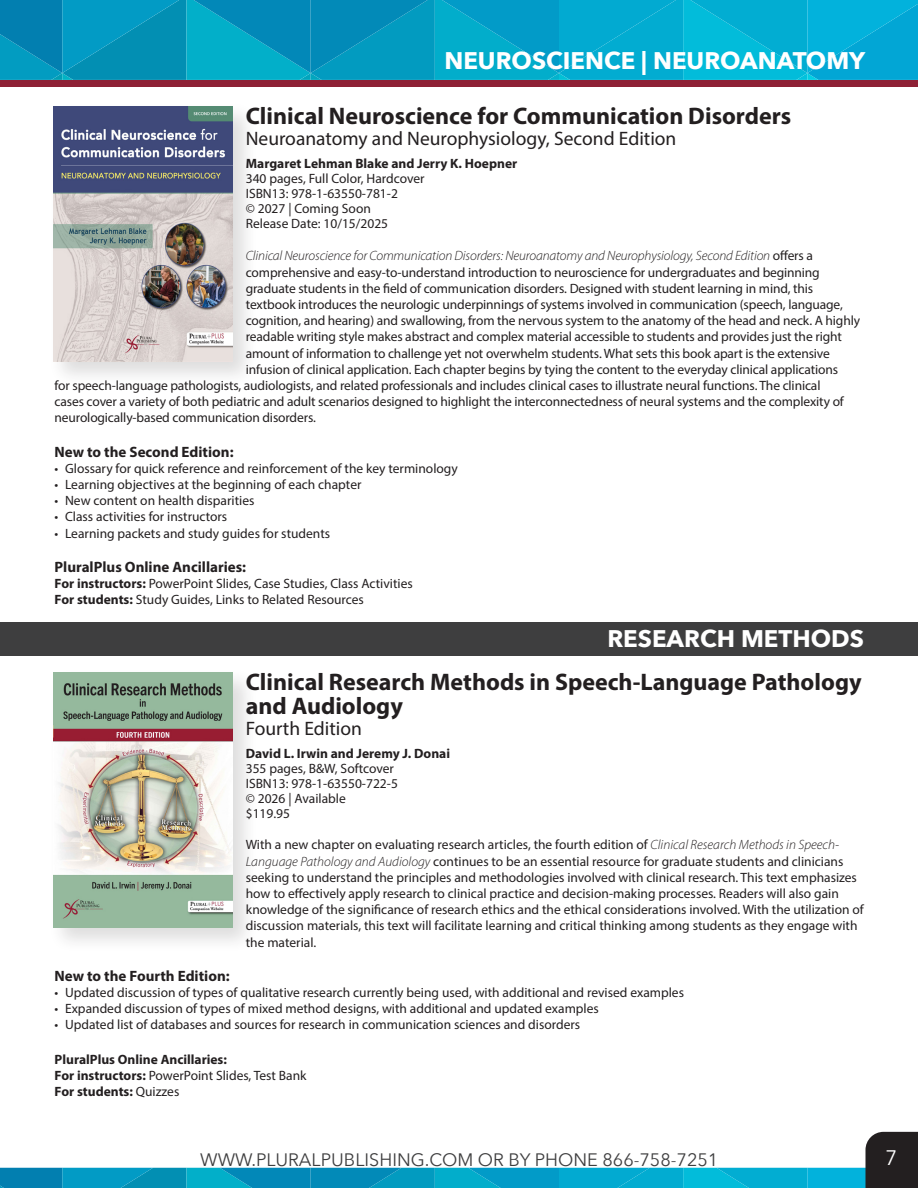
<style>
.page{position:relative;width:918px;height:1188px;background:#fff}
.page>*{position:absolute;margin:0;border:0;box-sizing:border-box;transform-origin:0 0}
.Title_1{font:700 24px/24px "Myriad Pro";color:#231f20}
.Running_head{font:700 24px "Avenir Next";color:#fff}
.t1{font:21px "Avenir Next";color:#fff}
.Sub-Title_1{font:19.5px "Myriad Pro";color:#231f20}
.t2{font:18px "Avenir Next";color:#3e3e3f}
.Key_Features{font:700 15px "Myriad Pro";color:#231f20}
.Body_Text_1{font:13.5px/16.2px "Myriad Pro";letter-spacing:-.01em;color:#231f20}
.Bullet_text{font:13.5px "Myriad Pro";color:#231f20}
.Info_1{font:13.5px "Myriad Pro";color:#231f20}
.Body_Text_1-2{font:italic 300 13.5px "Myriad Pro";letter-spacing:-.01em;color:#231f20}
.Author{font:700 13.5px "Myriad Pro";color:#231f20}
.Body_Text_1-3{font:700 13.5px "Myriad Pro";color:#231f20}
.s1{font-weight:400;font-style:normal}
.s2{font-weight:700}
.s3{font-weight:300;font-style:italic}
.s4{font-weight:400}
</style>
<div class="page">
<div style="left:0;top:65px;width:918px;height:21px;background:#8e2135"></div>
<svg style="left:0;top:1132px;width:918px;height:56px"></svg>
<svg style="left:0;top:0;width:918px;height:80px;background:#02a1c7"></svg>
<div style="left:49px;top:101px;width:209px;height:287px;background:#231f20;opacity:.15"></div>
<img style="left:53px;top:106px;width:179px;height:256px">
<div style="left:49px;top:667px;width:209px;height:287px;background:#231f20;opacity:.15"></div>
<img style="left:53px;top:672px;width:179px;height:256px">
<div style="left:0;top:622px;width:918px;height:34px;background:#3e3e3f"></div>
<p class="Running_head" style="left:444px;top:39px;width:422px">NEUROSCIENCE | NEUROANATOMY</p>
<p class="Title_1" style="left:246px;top:103px;width:547px">Clinical Neuroscience for Communication Disorders</p>
<p class="Sub-Title_1" style="left:246px;top:127px;width:432px">Neuroanatomy and Neurophysiology, Second Edition</p>
<p class="Author" style="left:246px;top:155px;width:273px">Margaret Lehman Blake and Jerry K. Hoepner</p>
<p class="Info_1" style="left:246px;top:170px;width:180px">340 pages, Full Color, Hardcover</p>
<p class="Info_1" style="left:246px;top:185px;width:154px">ISBN13: 978-1-63550-781-2</p>
<p class="Info_1" style="left:246px;top:200px;width:127px">© 2027 | Coming Soon</p>
<p class="Info_1" style="left:246px;top:215px;width:144px">Release Date: 10/15/2025</p>
<p class="Body_Text_1-2" style="left:246px;top:248px;width:569px">Clinical Neuroscience for Communication Disorders: Neuroanatomy and Neurophysiology, Second Edition <span class="s1">offers a</span></p>
<p class="Body_Text_1" style="left:246px;top:264px;width:576px">comprehensive and easy-to-understand introduction to neuroscience for undergraduates and beginning</p>
<p class="Body_Text_1" style="left:246px;top:280px;width:569px">graduate students in the field of communication disorders. Designed with student learning in mind, this</p>
<p class="Body_Text_1" style="left:246px;top:296px;width:599px">textbook introduces the neurologic underpinnings of systems involved in communication (speech, language,</p>
<p class="Body_Text_1" style="left:246px;top:312px;width:616px">cognition, and hearing) and swallowing, from the nervous system to the anatomy of the head and neck. A highly</p>
<p class="Body_Text_1" style="left:246px;top:329px;width:598px">readable writing style makes abstract and complex material accessible to students and provides just the right</p>
<p class="Body_Text_1" style="left:246px;top:345px;width:586px">amount of information to challenge yet not overwhelm students. What sets this book apart is the extensive</p>
<p class="Body_Text_1" style="left:246px;top:361px;width:594px">infusion of clinical application. Each chapter begins by tying the content to the everyday clinical applications</p>
<p class="Body_Text_1" style="left:55px;top:377px;width:767px">for speech-language pathologists, audiologists, and related professionals and includes clinical cases to illustrate neural functions. The clinical</p>
<p class="Body_Text_1" style="left:55px;top:393px;width:791px">cases cover a variety of both pediatric and adult scenarios designed to highlight the interconnectedness of neural systems and the complexity of</p>
<p class="Body_Text_1" style="left:55px;top:410px;width:263px">neurologically-based communication disorders.</p>
<p class="Key_Features" style="left:55px;top:442px;width:181px">New to the Second Edition:</p>
<p class="Bullet_text" style="left:55px;top:460px;width:405px">• Glossary for quick reference and reinforcement of the key terminology</p>
<p class="Bullet_text" style="left:55px;top:476px;width:308px">• Learning objectives at the beginning of each chapter</p>
<p class="Bullet_text" style="left:55px;top:492px;width:201px">• New content on health disparities</p>
<p class="Bullet_text" style="left:55px;top:509px;width:174px">• Class activities for instructors</p>
<p class="Bullet_text" style="left:55px;top:525px;width:277px">• Learning packets and study guides for students</p>
<p class="Key_Features" style="left:55px;top:557px;width:193px">PluralPlus Online Ancillaries:</p>
<p class="Body_Text_1" style="left:55px;top:575px;width:360px"><span class="s2">For instructors:</span> PowerPoint Slides, Case Studies, Class Activities</p>
<p class="Body_Text_1" style="left:55px;top:591px;width:311px"><span class="s2">For students:</span> Study Guides, Links to Related Resources</p>
<p class="Running_head" style="left:607px;top:618px;width:258px">RESEARCH METHODS</p>
<p class="Title_1" style="left:246px;top:669px;width:617px">Clinical Research Methods in Speech-Language Pathology and Audiology</p>
<p class="Sub-Title_1" style="left:246px;top:717px;width:118px">Fourth Edition</p>
<p class="Author" style="left:246px;top:745px;width:206px">David L. Irwin and Jeremy J. Donai</p>
<p class="Info_1" style="left:246px;top:760px;width:150px">355 pages, B&amp;W, Softcover</p>
<p class="Info_1" style="left:246px;top:775px;width:154px">ISBN13: 978-1-63550-722-5</p>
<p class="Info_1" style="left:246px;top:790px;width:102px">© 2026 | Available</p>
<p class="Info_1" style="left:246px;top:805px;width:46px">$119.95</p>
<p class="Body_Text_1" style="left:246px;top:836px;width:620px">With a new chapter on evaluating research articles, the fourth edition of <span class="s3">Clinical Research Methods in Speech-Language Pathology and Audiology</span> continues to be an essential resource for graduate students and clinicians seeking to understand the principles and methodologies involved with clinical research. This text emphasizes how to effectively apply research to clinical practice and decision-making processes. Readers will also gain knowledge of the significance of research ethics and the ethical considerations involved. With the utilization of discussion materials, this text will facilitate learning and critical thinking among students as they engage with the material.</p>
<p class="Key_Features" style="left:55px;top:966px;width:177px">New to the Fourth Edition:</p>
<p class="Bullet_text" style="left:55px;top:984px;width:631px">• Updated discussion of types of qualitative research currently being used, with additional and revised examples</p>
<p class="Bullet_text" style="left:55px;top:1000px;width:546px">• Expanded discussion of types of mixed method designs, with additional and updated examples</p>
<p class="Bullet_text" style="left:55px;top:1016px;width:527px">• Updated list of databases and sources for research in communication sciences and disorders</p>
<p class="Body_Text_1-3" style="left:55px;top:1050px;width:174px">PluralPlus Online Ancillaries:</p>
<p class="Body_Text_1" style="left:55px;top:1067px;width:253px"><span class="s2">For instructors:</span> PowerPoint Slides, Test Bank</p>
<p class="Body_Text_1-3" style="left:55px;top:1083px;width:126px">For students: <span class="s4">Quizzes</span></p>
<h3 class="t2" style="left:200px;top:1145px;width:520px">WWW.PLURALPUBLISHING.COM OR BY PHONE 866-758-7251</h3>
<h2 class="t1" style="left:885px;top:1140px;width:14px">7</h2>
</div>
